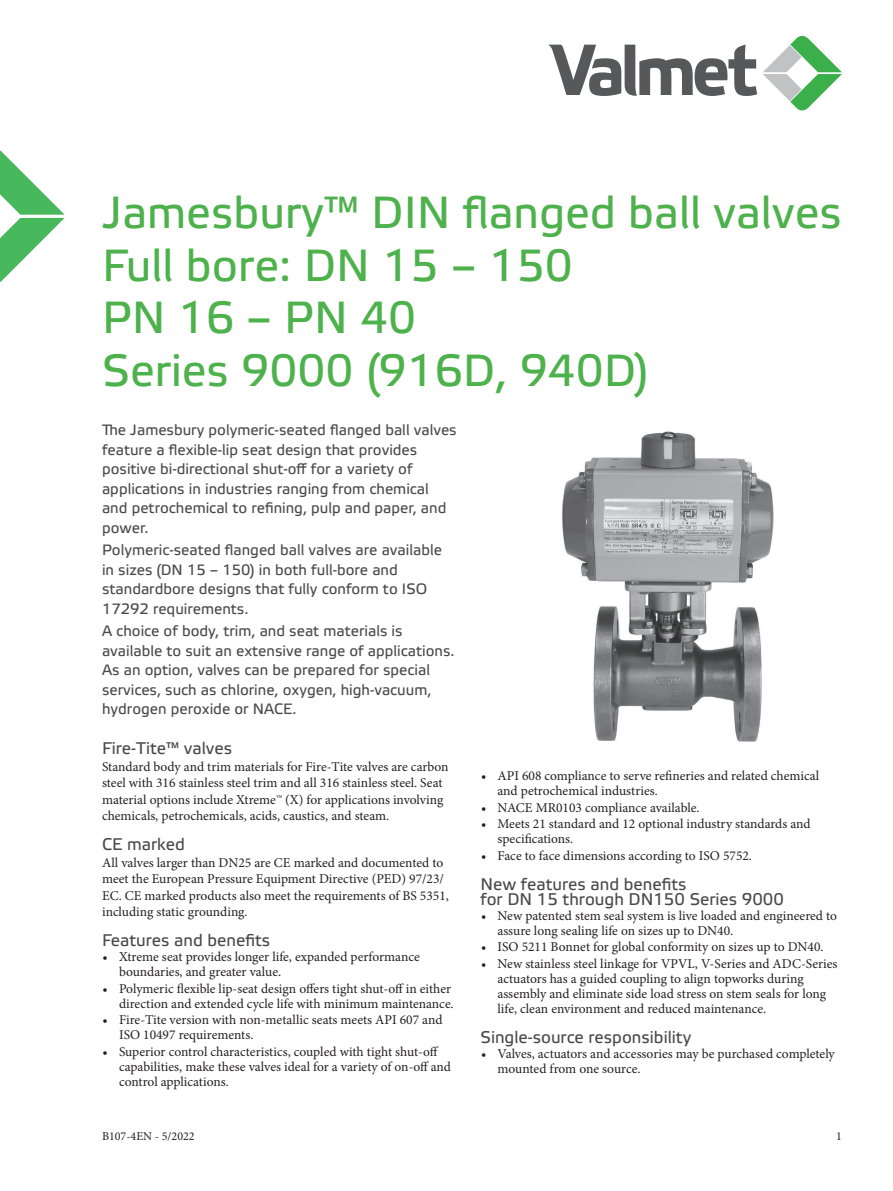
<style>
.page{position:relative;width:893px;height:1191px;background:#fff}
.page>*{position:absolute;margin:0;border:0;box-sizing:border-box;transform-origin:0 0}
.t1{font:45px/52.5px "Etelka Text Pro";color:#4db14c}
.t2{font:16.8px/15px "Etelka Text Pro";color:#4a4a4a}
.t3{font:15px/19.5px "Etelka Text Pro";color:#4a4a4a}
.t4{font:13.5px/15px "Minion Pro";color:#231f20}
.t5{font:12px "Minion Pro";color:#231f20}
</style>
<div class="page">
<img style="left:561px;top:431px;width:213px;height:311px">
<svg style="left:549px;top:45px;width:208px;height:51px"></svg>
<svg style="left:763px;top:35px;width:79px;height:76px"></svg>
<svg style="left:0;top:150px;width:65px;height:132px"></svg>
<h1 class="t1" style="left:102px;top:189px;width:741px">Jamesbury™ DIN flanged ball valves<br>Full bore: DN 15 – 150<br>PN 16 – PN 40<br>Series 9000 (916D, 940D)</h1>
<p class="t3" style="left:102px;top:421px;width:356px">The Jamesbury polymeric-seated flanged ball valves feature a flexible-lip seat design that provides positive bi-directional shut-off for a variety of applications in industries ranging from chemical and petrochemical to refining, pulp and paper, and power.</p>
<p class="t3" style="left:102px;top:541px;width:341px">Polymeric-seated flanged ball valves are available in sizes (DN 15 – 150) in both full-bore and standardbore designs that fully conform to ISO 17292 requirements.</p>
<p class="t3" style="left:102px;top:622px;width:354px">A choice of body, trim, and seat materials is available to suit an extensive range of applications.<br>As an option, valves can be prepared for special services, such as chlorine, oxygen, high-vacuum, hydrogen peroxide or NACE.</p>
<p class="t2" style="left:102px;top:742px;width:132px">Fire-Tite™ valves</p>
<p class="t4" style="left:102px;top:758px;width:348px;line-height:16.5px">Standard body and trim materials for Fire-Tite valves are carbon steel with 316 stainless steel trim and all 316 stainless steel. Seat material options include Xtreme™ (X) for applications involving chemicals, petrochemicals, acids, caustics, and steam.</p>
<p class="t2" style="left:102px;top:838px;width:84px">CE marked</p>
<p class="t4" style="left:102px;top:854px;width:348px;line-height:16.5px">All valves larger than DN25 are CE marked and documented to meet the European Pressure Equipment Directive (PED) 97/23/ EC. CE marked products also meet the requirements of BS 5351, including static grounding.</p>
<p class="t2" style="left:102px;top:934px;width:170px">Features and benefits</p>
<p class="t4" style="left:119px;top:949px;width:302px;text-indent:-16px">• Xtreme seat provides longer life, expanded performance boundaries, and greater value.</p>
<p class="t4" style="left:103px;top:981px;width:353px;text-align:right">• Polymeric flexible lip-seat design offers tight shut-off in either direction and extended cycle life with minimum maintenance.</p>
<p class="t4" style="left:119px;top:1012px;width:325px;text-indent:-16px">• Fire-Tite version with non-metallic seats meets API 607 and<br>ISO 10497 requirements.</p>
<p class="t4" style="left:119px;top:1044px;width:334px;text-indent:-16px">• Superior control characteristics, coupled with tight shut-off capabilities, make these valves ideal for a variety of on-off and control applications.</p>
<p class="t4" style="left:497px;top:768px;width:323px;text-indent:-16px">• API 608 compliance to serve refineries and related chemical and petrochemical industries.</p>
<p class="t4" style="left:481px;top:800px;width:220px">• NACE MR0103 compliance available.</p>
<p class="t4" style="left:497px;top:816px;width:315px;text-indent:-16px">• Meets 21 standard and 12 optional industry standards and specifications.</p>
<p class="t4" style="left:481px;top:848px;width:273px">• Face to face dimensions according to ISO 5752.</p>
<p class="t2" style="left:480px;top:877px;width:305px">New features and benefits<br>for DN 15 through DN150 Series 9000</p>
<p class="t4" style="left:497px;top:908px;width:341px;text-indent:-16px">• New patented stem seal system is live loaded and engineered to assure long sealing life on sizes up to DN40.</p>
<p class="t4" style="left:481px;top:939px;width:344px">• ISO 5211 Bonnet for global conformity on sizes up to DN40.</p>
<p class="t4" style="left:497px;top:956px;width:342px;text-indent:-16px">• New stainless steel linkage for VPVL, V-Series and ADC-Series actuators has a guided coupling to align topworks during assembly and eliminate side load stress on stem seals for long life, clean environment and reduced maintenance.</p>
<p class="t2" style="left:480px;top:1030px;width:212px">Single-source responsibility</p>
<p class="t4" style="left:497px;top:1046px;width:339px;text-indent:-16px">• Valves, actuators and accessories may be purchased completely mounted from one source.</p>
<p class="t5" style="left:102px;top:1128px;width:94px">B107-4EN - 5/2022</p>
<p class="t5" style="left:836px;top:1128px;width:7px">1</p>
</div>
